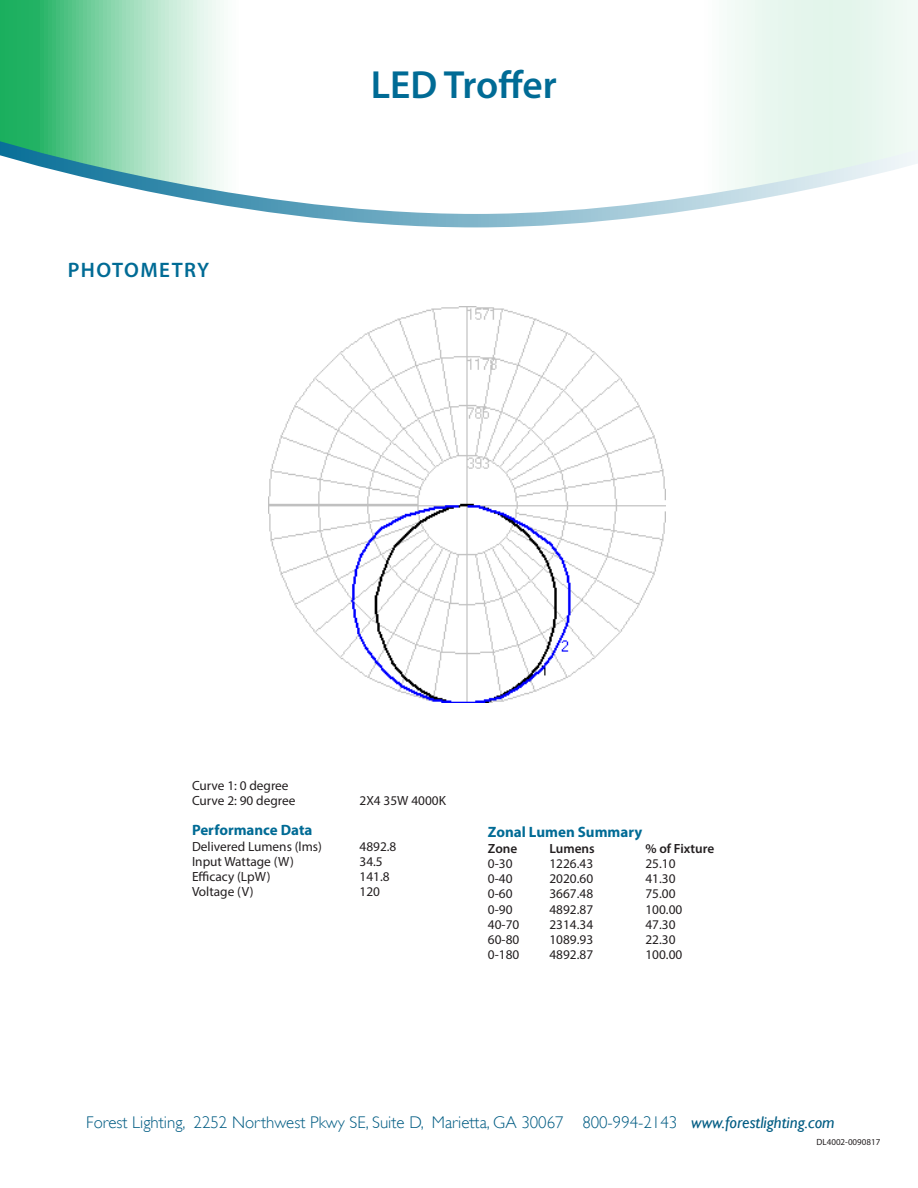
<style>
.page{position:relative;width:918px;height:1188px;background:#fff}
.page>*{position:absolute;margin:0;border:0;box-sizing:border-box;transform-origin:0 0}
.product_name{font:600 39.3px "Myriad Pro";color:#006b95}
.subhead{font:600 21px "Myriad Pro";letter-spacing:.07em;color:#006b95}
.t1{font:300 16.95px "Gill Sans";color:#005c83}
.product_number_table{font:700 15px "Myriad Pro";color:#006b95}
.product_number_table-2{font:13.35px/15.3px "Myriad Pro";color:#231f20}
.product_number_table-3{font:600 13.35px "Myriad Pro";color:#231f20}
.contact_copy{font:9px "Myriad Pro";color:#231f20}
.s1{font-weight:400;font-style:italic}
</style>
<div class="page">
<svg style="left:0;top:0;width:918px;height:228px"></svg>
<img style="left:269px;top:306px;width:396px;height:397px">
<p class="subhead" style="left:68px;top:256px;width:143px">PHOTOMETRY</p>
<p class="product_name" style="left:371px;top:60px;width:188px">LED Troffer</p>
<p class="product_number_table-2" style="left:192px;top:777px;width:105px">Curve 1: 0 degree<br>Curve 2: 90 degree</p>
<p class="product_number_table-2" style="left:359px;top:793px;width:88px">2X4 35W 4000K</p>
<p class="product_number_table" style="left:192px;top:821px;width:122px">Performance Data</p>
<p class="product_number_table-2" style="left:192px;top:838px;width:131px">Delivered Lumens (lms)</p>
<p class="product_number_table-2" style="left:359px;top:838px;width:38px">4892.8</p>
<p class="product_number_table-2" style="left:192px;top:854px;width:104px">Input Wattage (W)</p>
<p class="product_number_table-2" style="left:359px;top:854px;width:25px">34.5</p>
<p class="product_number_table-2" style="left:192px;top:869px;width:80px">Efficacy (LpW)</p>
<p class="product_number_table-2" style="left:359px;top:869px;width:32px">141.8</p>
<p class="product_number_table-2" style="left:192px;top:884px;width:63px">Voltage (V)</p>
<p class="product_number_table-2" style="left:359px;top:884px;width:22px">120</p>
<p class="product_number_table" style="left:488px;top:823px;width:156px">Zonal Lumen Summary</p>
<p class="product_number_table-3" style="left:488px;top:840px;width:31px">Zone</p>
<p class="product_number_table-3" style="left:549px;top:840px;width:47px">Lumens</p>
<p class="product_number_table-3" style="left:645px;top:840px;width:70px">% of Fixture</p>
<p class="product_number_table-2" style="left:488px;top:856px;width:26px">0-30</p>
<p class="product_number_table-2" style="left:549px;top:856px;width:45px">1226.43</p>
<p class="product_number_table-2" style="left:645px;top:856px;width:32px">25.10</p>
<p class="product_number_table-2" style="left:488px;top:871px;width:26px">0-40</p>
<p class="product_number_table-2" style="left:549px;top:871px;width:45px">2020.60</p>
<p class="product_number_table-2" style="left:645px;top:871px;width:32px">41.30</p>
<p class="product_number_table-2" style="left:488px;top:886px;width:26px">0-60</p>
<p class="product_number_table-2" style="left:549px;top:886px;width:45px">3667.48</p>
<p class="product_number_table-2" style="left:645px;top:886px;width:32px">75.00</p>
<p class="product_number_table-2" style="left:488px;top:901px;width:26px">0-90</p>
<p class="product_number_table-2" style="left:549px;top:901px;width:45px">4892.87</p>
<p class="product_number_table-2" style="left:645px;top:901px;width:38px">100.00</p>
<p class="product_number_table-2" style="left:488px;top:917px;width:33px">40-70</p>
<p class="product_number_table-2" style="left:549px;top:917px;width:45px">2314.34</p>
<p class="product_number_table-2" style="left:645px;top:917px;width:32px">47.30</p>
<p class="product_number_table-2" style="left:488px;top:932px;width:33px">60-80</p>
<p class="product_number_table-2" style="left:549px;top:932px;width:45px">1089.93</p>
<p class="product_number_table-2" style="left:645px;top:932px;width:32px">22.30</p>
<p class="product_number_table-2" style="left:488px;top:947px;width:33px">0-180</p>
<p class="product_number_table-2" style="left:549px;top:947px;width:45px">4892.87</p>
<p class="product_number_table-2" style="left:645px;top:947px;width:38px">100.00</p>
<p class="t1" style="left:86px;top:1113px;width:750px">Forest Lighting, 2252 Northwest Pkwy SE, Suite D, Marietta, GA 30067 800-994-2143 <span class="s1">www.forestlighting.com</span></p>
<p class="contact_copy" style="left:817px;top:1136px;width:65px">DL4002-0090817</p>
</div>
